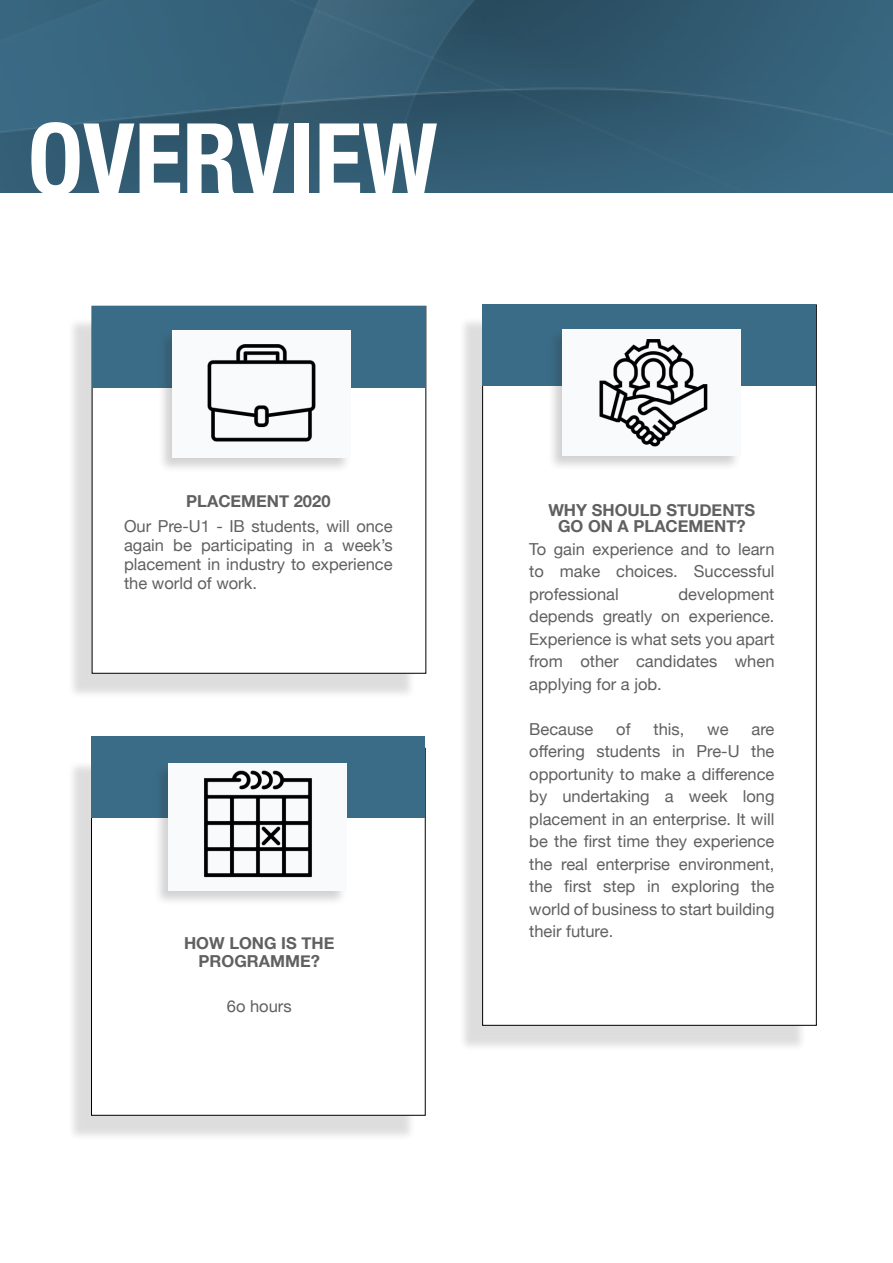
<style>
.page{position:relative;width:893px;height:1263px;background:#fff}
.page>*{position:absolute;margin:0;border:0;box-sizing:border-box;transform-origin:0 0}
.t1{font:700 condensed 99.15px "Helvetica Neue";color:#fff}
.t2{font:16.5px/22.5px "Helvetica Neue";color:#5f605f;text-align:justify}
.t3{font:700 16.5px/18px "Helvetica Neue";color:#5f605f;text-align:center}
</style>
<div class="page">
<div style="left:68px;top:318px;width:348px;height:381px;background:#231f20;opacity:.15"></div>
<div style="left:92px;top:306px;width:334px;height:367px;background:#fff"></div>
<div style="left:458px;top:316px;width:348px;height:735px;background:#231f20;opacity:.15"></div>
<div style="left:482px;top:305px;width:334px;height:720px;background:#fff;border:1px solid #000"></div>
<div style="left:92px;top:306px;width:334px;height:81px;background:#3b6c87"></div>
<div style="left:483px;top:305px;width:333px;height:81px;background:#3b6c87"></div>
<img style="left:0;top:0;width:893px;height:192px">
<div style="left:157px;top:330px;width:194px;height:143px;background:#231f20;opacity:.2"></div>
<img style="left:172px;top:331px;width:178px;height:126px">
<div style="left:547px;top:329px;width:195px;height:143px;background:#231f20;opacity:.2"></div>
<img style="left:563px;top:329px;width:178px;height:127px">
<div style="left:67px;top:760px;width:348px;height:381px;background:#231f20;opacity:.15"></div>
<div style="left:91px;top:748px;width:334px;height:367px;background:#fff;border:1px solid #000"></div>
<div style="left:92px;top:736px;width:333px;height:81px;background:#3b6c87"></div>
<div style="left:153px;top:763px;width:195px;height:143px;background:#231f20;opacity:.2"></div>
<img style="left:169px;top:763px;width:178px;height:127px">
<p class="t1" style="left:28px;top:77px;width:411px">OVERVIEW</p>
<p class="t3" style="left:186px;top:492px;width:146px">PLACEMENT 2020</p>
<p class="t2" style="left:124px;top:518px;width:270px;line-height:19px">Our Pre-U1 - IB students, will once again be participating in a week’s placement in industry to experience the world of work.</p>
<p class="t3" style="left:184px;top:934px;width:152px">HOW LONG IS THE<br>PROGRAMME?</p>
<p class="t2" style="left:227px;top:996px;width:66px">6o hours</p>
<p class="t3" style="left:548px;top:501px;width:208px">WHY SHOULD STUDENTS</p>
<p class="t3" style="left:558px;top:518px;width:189px">GO ON A PLACEMENT?</p>
<p class="t2" style="left:529px;top:539px;width:247px">To gain experience and to learn to make choices. Successful professional</p>
<p class="t2" style="left:529px;top:584px;width:247px;text-indent:149px">development depends greatly on experience.<br>Experience is what sets you apart from other candidates when applying for a job.</p>
<p class="t2" style="left:529px;top:719px;width:66px">Because</p>
<p class="t2" style="left:616px;top:719px;width:16px">of</p>
<p class="t2" style="left:654px;top:719px;width:32px">this,</p>
<p class="t2" style="left:707px;top:719px;width:23px">we</p>
<p class="t2" style="left:529px;top:719px;width:247px;text-indent:222px">are offering students in Pre-U the opportunity to make a difference by undertaking a week long placement in an enterprise. It will be the first time they experience the real enterprise environment, the first step in exploring the world of business to start building their future.</p>
</div>
